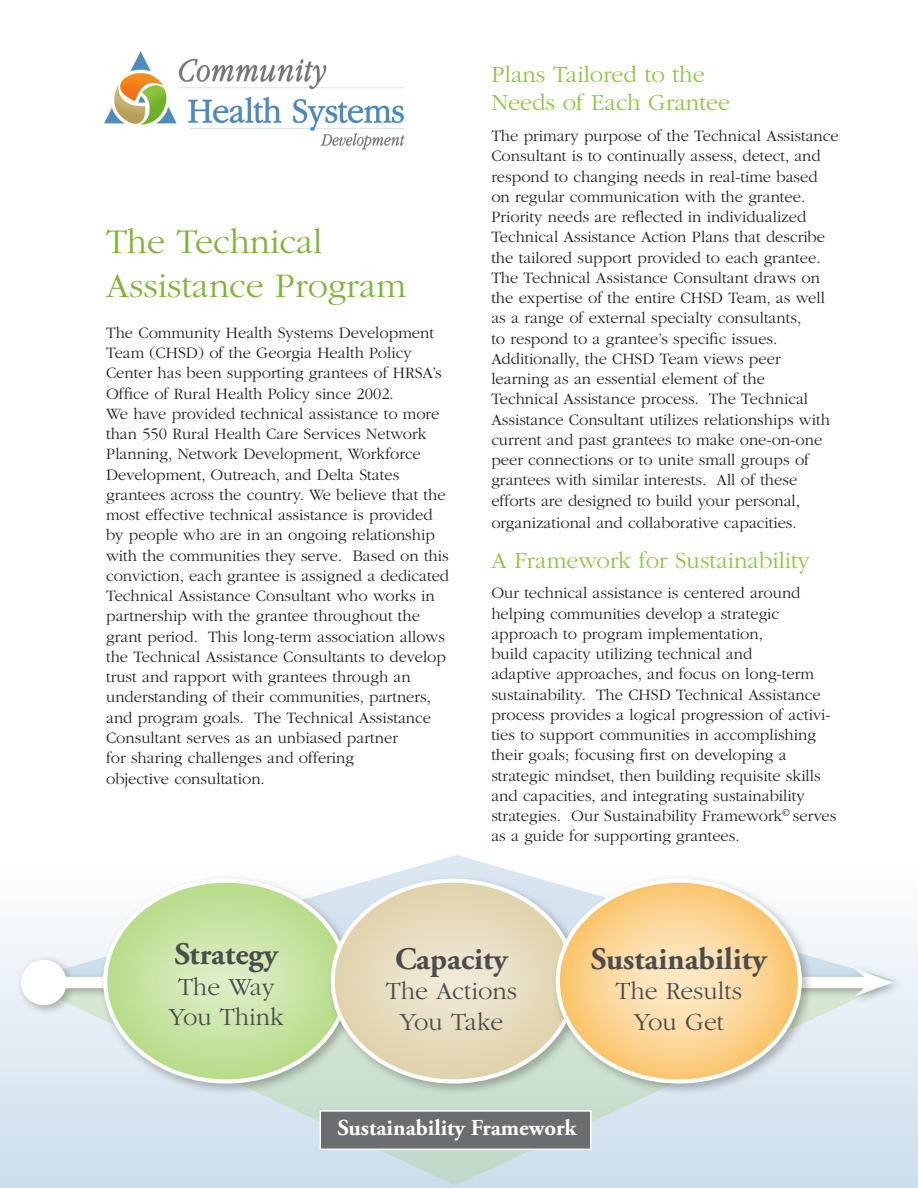
<style>
.page{position:relative;width:918px;height:1188px;background:#fff}
.page>*{position:absolute;margin:0;border:0;box-sizing:border-box;transform-origin:0 0}
.t1{font:300 36px/43.2px "ITC Garamond Std";color:#7fb438}
.t2{font:700 31.35px "Adobe Garamond Pro";color:#4b4c4d}
.t3{font:300 25.65px "ITC Garamond Std";color:#4b4c4d}
.t4{font:300 24px "ITC Garamond Std";color:#8bc63e}
.t5{font:700 22.8px "Adobe Garamond Pro";color:#fff}
.t6{font:300 16.5px/20.2px "ITC Garamond Std";color:#231f20}
</style>
<div class="page">
<svg style="left:0;top:927px;width:918px;height:261px;background:#dbe8f2"></svg>
<svg style="left:21px;top:1016px;width:872px;height:170px;background:#d2e2eb"></svg>
<img style="left:104px;top:51px;width:301px;height:99px">
<div style="left:320px;top:1110px;width:271px;height:40px;background:#6c6d70;border:1px solid #fff"></div>
<svg style="left:23px;top:855px;width:872px;height:100px"></svg>
<div style="left:16px;top:955px;width:887px;height:61px;background:#231f20;opacity:.35"></div>
<div style="left:44px;top:977px;width:826px;height:11px;background:#fff"></div>
<div style="left:21px;top:960px;width:46px;height:45px;background:#fff;border-radius:50%"></div>
<svg style="left:854px;top:968px;width:39px;height:29px"></svg>
<div style="left:99px;top:874px;width:263px;height:221px;background:#231f20;opacity:.3"></div>
<div style="left:101px;top:876px;width:249px;height:208px;background:#fff;opacity:.75"></div>
<div style="left:326px;top:874px;width:263px;height:221px;background:#231f20;opacity:.3"></div>
<div style="left:328px;top:876px;width:249px;height:208px;background:#fff;opacity:.75"></div>
<div style="left:551px;top:874px;width:263px;height:221px;background:#231f20;opacity:.3"></div>
<div style="left:553px;top:876px;width:249px;height:208px;background:#fff;opacity:.75"></div>
<p class="t1" style="left:106px;top:221px;width:301px">The Technical<br>Assistance Program</p>
<p class="t6" style="left:106px;top:323px;width:345px">The Community Health Systems Development Team (CHSD) of the Georgia Health Policy Center has been supporting grantees of HRSA’s Office of Rural Health Policy since 2002.<br>We have provided technical assistance to more than 550 Rural Health Care Services Network Planning, Network Development, Workforce Development, Outreach, and Delta States grantees across the country. We believe that the most effective technical assistance is provided by people who are in an ongoing relationship with the communities they serve. Based on this conviction, each grantee is assigned a dedicated Technical Assistance Consultant who works in partnership with the grantee throughout the grant period. This long-term association allows the Technical Assistance Consultants to develop trust and rapport with grantees through an understanding of their communities, partners, and program goals. The Technical Assistance Consultant serves as an unbiased partner<br>for sharing challenges and offering<br>objective consultation.</p>
<p class="t4" style="left:491px;top:61px;width:215px">Plans Tailored to the</p>
<p class="t4" style="left:491px;top:90px;width:240px">Needs of Each Grantee</p>
<p class="t6" style="left:491px;top:126px;width:349px">The primary purpose of the Technical Assistance Consultant is to continually assess, detect, and respond to changing needs in real-time based on regular communication with the grantee.<br>Priority needs are reflected in individualized Technical Assistance Action Plans that describe the tailored support provided to each grantee.<br>The Technical Assistance Consultant draws on the expertise of the entire CHSD Team, as well as a range of external specialty consultants,<br>to respond to a grantee’s specific issues.<br>Additionally, the CHSD Team views peer learning as an essential element of the<br>Technical Assistance process. The Technical Assistance Consultant utilizes relationships with current and past grantees to make one-on-one peer connections or to unite small groups of grantees with similar interests. All of these efforts are designed to build your personal,</p>
<p class="t6" style="left:491px;top:513px;width:307px">organizational and collaborative capacities.</p>
<p class="t4" style="left:491px;top:547px;width:320px">A Framework for Sustainability</p>
<p class="t6" style="left:491px;top:583px;width:347px">Our technical assistance is centered around helping communities develop a strategic approach to program implementation,<br>build capacity utilizing technical and<br>adaptive approaches, and focus on long-term sustainability. The CHSD Technical Assistance process provides a logical progression of activi&shy;ties to support communities in accomplishing their goals; focusing first on developing a strategic mindset, then building requisite skills and capacities, and integrating sustainability strategies. Our Sustainability Framework<sup>©</sup> serves as a guide for supporting grantees.</p>
<p class="t2" style="left:174px;top:936px;width:105px">Strategy</p>
<p class="t3" style="left:178px;top:973px;width:98px">The Way</p>
<p class="t3" style="left:169px;top:1004px;width:117px">You Think</p>
<p class="t2" style="left:395px;top:940px;width:114px">Capacity</p>
<p class="t3" style="left:386px;top:978px;width:133px">The Actions</p>
<p class="t3" style="left:400px;top:1008px;width:105px">You Take</p>
<p class="t2" style="left:591px;top:940px;width:177px">Sustainability</p>
<p class="t3" style="left:616px;top:978px;width:128px">The Results</p>
<p class="t3" style="left:634px;top:1008px;width:92px">You Get</p>
<p class="t5" style="left:337px;top:1115px;width:241px">Sustainability Framework</p>
</div>
